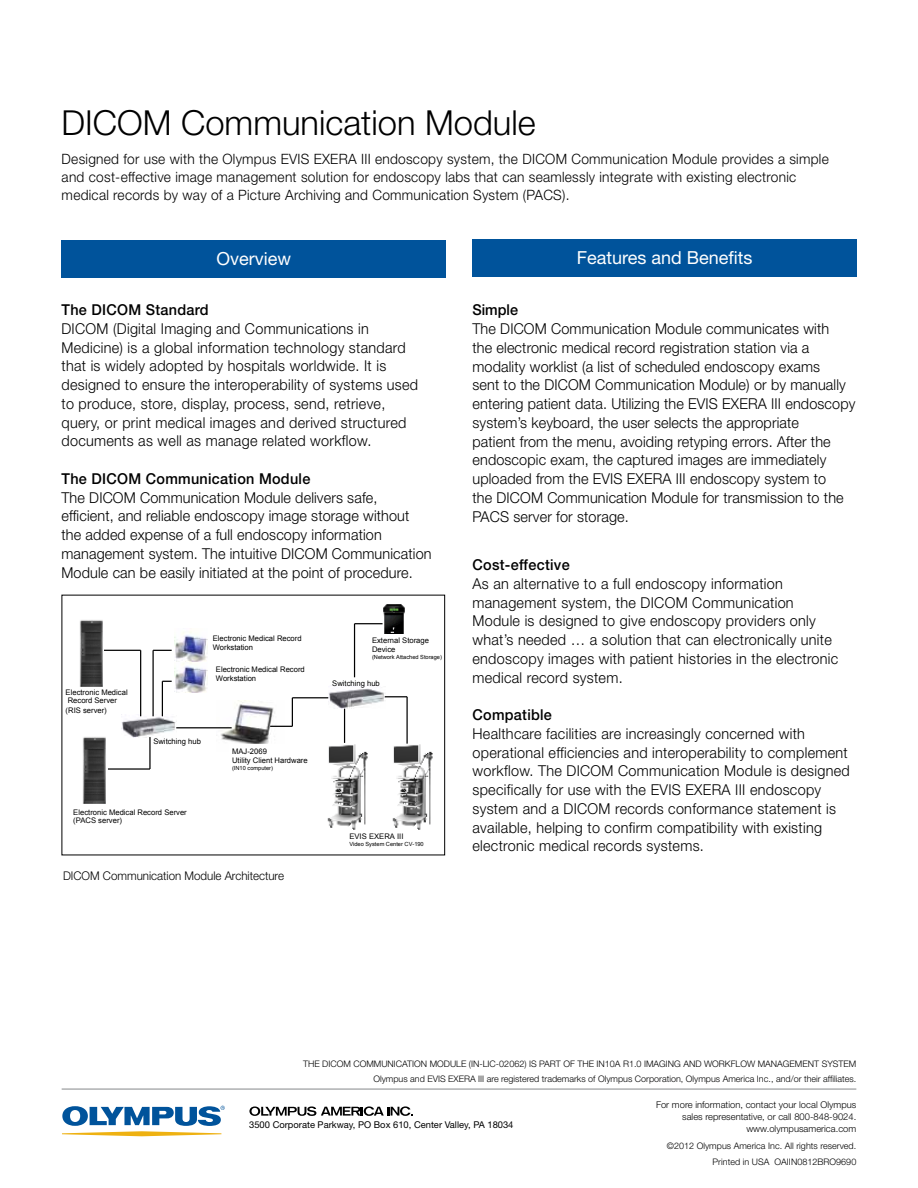
<style>
.page{position:relative;width:918px;height:1188px;background:#fff}
.page>*{position:absolute;margin:0;border:0;box-sizing:border-box;transform-origin:0 0}
.t1{font:300 34.5px "Helvetica Neue";color:#000}
.t2{font:18px "Helvetica Neue";color:#fff}
.t3{font:300 15px/18.8px "Helvetica Neue";letter-spacing:.02em;color:#000;scale:.96 1}
.t4{font:500 15px "Helvetica Neue";letter-spacing:.02em;color:#000;scale:.96 1}
.t5{font:300 14.25px/18px "Helvetica Neue";letter-spacing:.02em;color:#000;scale:.96 1}
.t6{font:300 12px "Helvetica Neue";color:#000;scale:.96 1}
.t7{font:300 9.3px/12px "Helvetica Neue";letter-spacing:.005em;color:#000;text-align:right}
.t8{font:9.3px "Helvetica Neue";color:#000}
.t9{font:300 9px/15px "Helvetica Neue";color:#000;text-align:right}
.t10{font:7.65px/8.7px "Arial";color:#000}
.t11{font:5.7px "Arial";color:#000}
</style>
<div class="page">
<div style="left:62px;top:240px;width:384px;height:38px;background:#00539b"></div>
<div style="left:472px;top:239px;width:385px;height:38px;background:#00539b"></div>
<hr style="left:62px;top:1089px;width:794px;height:1px;background:#939598">
<svg style="left:62px;top:1106px;width:163px;height:30px"></svg>
<svg style="left:249px;top:1106px;width:164px;height:10px"></svg>
<img style="left:328px;top:688px;width:57px;height:21px">
<img style="left:121px;top:715px;width:56px;height:22px">
<img style="left:381px;top:604px;width:24px;height:29px">
<img style="left:216px;top:700px;width:55px;height:44px">
<hr style="left:176px;top:727px;width:56px;height:1px;background:#000">
<svg style="left:270px;top:698px;width:23px;height:29px"></svg>
<hr style="left:292px;top:697px;width:36px;height:1px;background:#000">
<img style="left:327px;top:740px;width:41px;height:90px">
<hr style="left:344px;top:709px;width:1px;height:34px;background:#000">
<img style="left:392px;top:744px;width:41px;height:86px">
<hr style="left:406px;top:697px;width:2px;height:47px;background:#000">
<svg style="left:385px;top:696px;width:22px;height:1px"></svg>
<hr style="left:152px;top:650px;width:2px;height:66px;background:#000">
<img style="left:175px;top:662px;width:33px;height:31px">
<svg style="left:153px;top:650px;width:19px;height:1px"></svg>
<hr style="left:162px;top:681px;width:1px;height:35px;background:#000">
<hr style="left:108px;top:768px;width:42px;height:2px;background:#000">
<img style="left:82px;top:737px;width:24px;height:67px">
<hr style="left:149px;top:737px;width:2px;height:32px;background:#000">
<hr style="left:103px;top:650px;width:38px;height:1px;background:#000">
<hr style="left:140px;top:650px;width:1px;height:66px;background:#000">
<img style="left:79px;top:620px;width:24px;height:67px">
<hr style="left:354px;top:624px;width:1px;height:53px;background:#000">
<svg style="left:355px;top:623px;width:28px;height:1px"></svg>
<img style="left:175px;top:631px;width:33px;height:31px">
<h1 class="t1" style="left:62px;top:102px;width:476px">DICOM Communication Module</h1>
<p class="t5" style="left:62px;top:150px;width:801px">Designed for use with the Olympus EVIS EXERA III endoscopy system, the DICOM Communication Module provides a simple and cost-effective image management solution for endoscopy labs that can seamlessly integrate with existing electronic medical records by way of a Picture Archiving and Communication System (PACS).</p>
<p class="t2" style="left:216px;top:248px;width:76px">Overview</p>
<p class="t2" style="left:577px;top:247px;width:177px">Features and Benefits</p>
<p class="t4" style="left:62px;top:301px;width:155px">The DICOM Standard</p>
<p class="t3" style="left:62px;top:319px;width:373px">DICOM (Digital Imaging and Communications in Medicine) is a global information technology standard that is widely adopted by hospitals worldwide. It is designed to ensure the interoperability of systems used to produce, store, display, process, send, retrieve, query, or print medical images and derived structured documents as well as manage related workflow.</p>
<p class="t4" style="left:62px;top:470px;width:261px">The DICOM Communication Module</p>
<p class="t3" style="left:62px;top:488px;width:387px">The DICOM Communication Module delivers safe, efficient, and reliable endoscopy image storage without the added expense of a full endoscopy information management system. The intuitive DICOM Communication Module can be easily initiated at the point of procedure.</p>
<p class="t10" style="left:66px;top:688px;width:64px">Electronic Medical<br>Record Server (RIS server)</p>
<p class="t10" style="left:213px;top:634px;width:90px">Electronic Medical Record<br>Workstation</p>
<p class="t10" style="left:216px;top:665px;width:90px">Electronic Medical Record<br>Workstation</p>
<p class="t10" style="left:153px;top:737px;width:49px">Switching hub</p>
<p class="t10" style="left:232px;top:746px;width:77px;line-height:9.1px">MAJ-2069<br>Utility Client Hardware</p>
<p class="t11" style="left:232px;top:764px;width:42px">(IN10 computer)</p>
<p class="t10" style="left:73px;top:808px;width:115px">Electronic Medical Record Server (PACS server)</p>
<p class="t6" style="left:63px;top:869px;width:232px">DICOM Communication Module Architecture</p>
<p class="t10" style="left:372px;top:635px;width:58px;line-height:9.1px">External Storage<br>Device</p>
<p class="t11" style="left:372px;top:653px;width:71px">(Network Attached Storage)</p>
<p class="t10" style="left:332px;top:679px;width:49px">Switching hub</p>
<p class="t10" style="left:349px;top:832px;width:56px">EVIS EXERA III</p>
<p class="t11" style="left:349px;top:840px;width:76px">Video System Center CV-190</p>
<p class="t4" style="left:472px;top:301px;width:49px">Simple</p>
<p class="t3" style="left:472px;top:319px;width:400px">The DICOM Communication Module communicates with<br>the electronic medical record registration station via a modality worklist (a list of scheduled endoscopy exams<br>sent to the DICOM Communication Module) or by manually entering patient data. Utilizing the EVIS EXERA III endoscopy system’s keyboard, the user selects the appropriate<br>patient from the menu, avoiding retyping errors. After the endoscopic exam, the captured images are immediately uploaded from the EVIS EXERA III endoscopy system to<br>the DICOM Communication Module for transmission to the PACS server for storage.</p>
<p class="t4" style="left:472px;top:556px;width:103px">Cost-effective</p>
<p class="t3" style="left:472px;top:574px;width:383px">As an alternative to a full endoscopy information management system, the DICOM Communication Module is designed to give endoscopy providers only what’s needed … a solution that can electronically unite endoscopy images with patient histories in the electronic medical record system.</p>
<p class="t4" style="left:472px;top:706px;width:84px">Compatible</p>
<p class="t3" style="left:472px;top:724px;width:394px">Healthcare facilities are increasingly concerned with operational efficiencies and interoperability to complement workflow. The DICOM Communication Module is designed specifically for use with the EVIS EXERA III endoscopy system and a DICOM records conformance statement is available, helping to confirm compatibility with existing electronic medical records systems.</p>
<p class="t9" style="left:303px;top:1056px;width:65px">The DICOM Comm</p>
<p class="t9" style="left:381px;top:1056px;width:18px">unicatio</p>
<p class="t9" style="left:421px;top:1056px;width:125px">n Module (IN-LIC-02062) is part</p>
<p class="t9" style="left:373px;top:1056px;width:484px">of the IN10A R1.0 IMAGING AND WORKFLOW MANAGEMENT SYSTEM<br>Olympus and EVIS EXERA III are registered trademarks of Olympus Corporation, Olympus America Inc., and/or their affiliates.</p>
<p class="t7" style="left:656px;top:1098px;width:202px">For more information, contact your local Olympus sales representative, or call 800-848-9024. www.olympusamerica.com</p>
<p class="t9" style="left:667px;top:1137px;width:191px;line-height:16.5px">©2012 Olympus America Inc. All rights reserved.<br>Printed in USA OAIIN0812BRO9690</p>
<p class="t8" style="left:249px;top:1119px;width:266px">3500 Corporate Parkway, PO Box 610, Center Valley, PA 18034</p>
</div>
